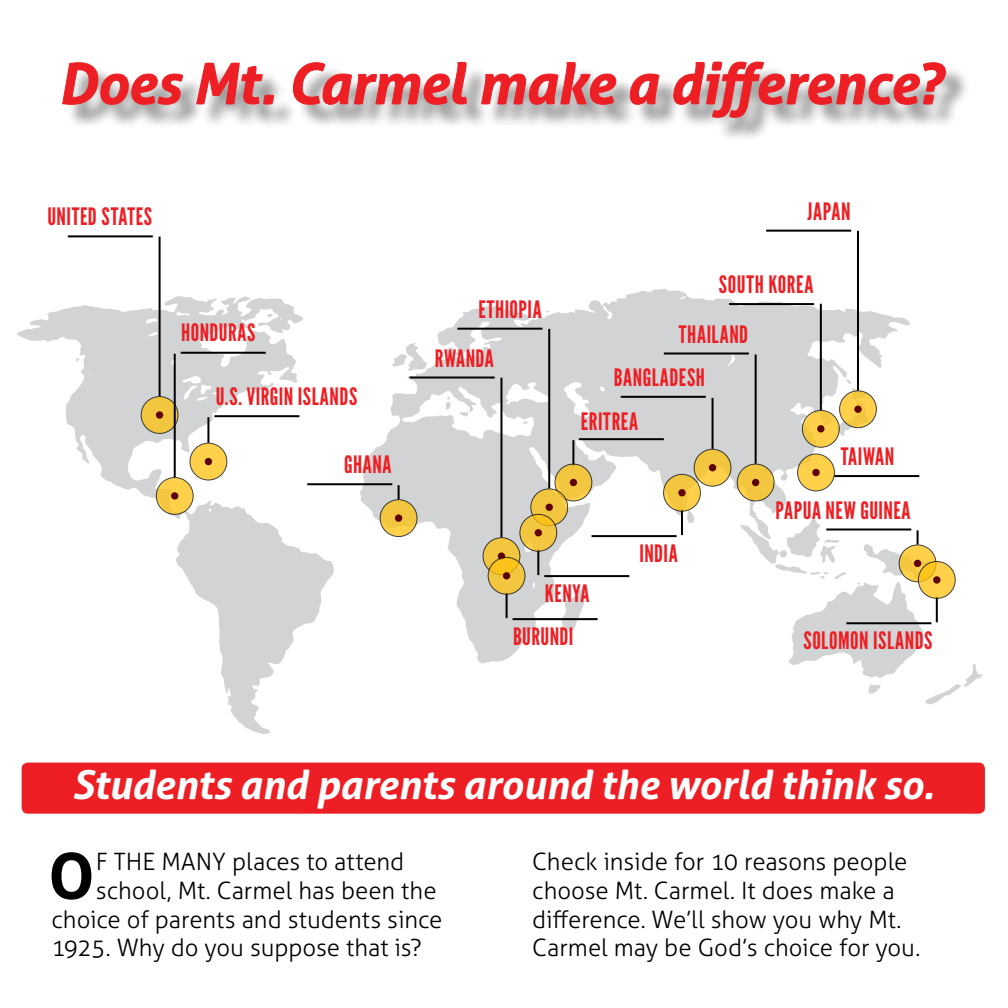
<style>
.page{position:relative;width:1008px;height:1008px;background:#fff}
.page>*{position:absolute;margin:0;border:0;box-sizing:border-box;transform-origin:0 0}
.t1{font:700 63.8px "Aller";color:#000}
.t2{font:italic 700 56px "Aller";letter-spacing:-.01em;color:#ed1f24}
.t3{font:italic 700 40px "Aller";letter-spacing:-.005em;color:#fff}
.t4{font:300 24px/28.8px "Aller";letter-spacing:-.005em;color:#000}
.t5{font:24px "League Gothic";letter-spacing:.025em;color:#ed1f24}
</style>
<div class="page">
<svg style="left:360px;top:289px;width:550px;height:375px"></svg>
<svg style="left:837px;top:379px;width:31px;height:57px"></svg>
<svg style="left:686px;top:510px;width:10px;height:13px"></svg>
<svg style="left:561px;top:586px;width:26px;height:46px"></svg>
<svg style="left:523px;top:421px;width:5px;height:4px"></svg>
<svg style="left:460px;top:411px;width:8px;height:6px"></svg>
<svg style="left:446px;top:395px;width:5px;height:16px"></svg>
<svg style="left:392px;top:343px;width:35px;height:29px"></svg>
<svg style="left:17px;top:296px;width:317px;height:438px"></svg>
<svg style="left:267px;top:312px;width:6px;height:6px"></svg>
<svg style="left:237px;top:330px;width:5px;height:4px"></svg>
<svg style="left:76px;top:357px;width:3px;height:4px"></svg>
<div style="left:65px;top:64px;width:906px;height:79px;background:#000;opacity:.45"></div>
<svg style="left:62px;top:62px;width:122px;height:43px"></svg>
<svg style="left:196px;top:62px;width:78px;height:43px"></svg>
<svg style="left:292px;top:61px;width:175px;height:44px"></svg>
<svg style="left:480px;top:61px;width:137px;height:44px"></svg>
<svg style="left:629px;top:73px;width:31px;height:32px"></svg>
<svg style="left:673px;top:61px;width:273px;height:57px"></svg>
<div style="left:22px;top:763px;width:963px;height:51px;background:#ed1f24;border-radius:6px"></div>
<hr style="left:572px;top:440px;width:2px;height:26px;background:#000">
<svg style="left:555px;top:464px;width:37px;height:37px"></svg>
<div style="left:555px;top:464px;width:37px;height:37px;border:1px solid #000;border-radius:50%"></div>
<div style="left:570px;top:479px;width:7px;height:7px;background:#5e0000;border-radius:50%"></div>
<hr style="left:579px;top:438px;width:85px;height:2px;background:#000">
<svg style="left:141px;top:397px;width:37px;height:36px"></svg>
<div style="left:141px;top:396px;width:37px;height:38px;border:1px solid #000;border-radius:50%"></div>
<hr style="left:159px;top:237px;width:2px;height:159px;background:#000">
<hr style="left:68px;top:235px;width:85px;height:2px;background:#000">
<div style="left:156px;top:411px;width:7px;height:8px;background:#5e0000;border-radius:50%"></div>
<svg style="left:156px;top:478px;width:37px;height:36px"></svg>
<div style="left:156px;top:477px;width:37px;height:38px;border:1px solid #000;border-radius:50%"></div>
<div style="left:171px;top:492px;width:7px;height:8px;background:#5e0000;border-radius:50%"></div>
<hr style="left:174px;top:354px;width:2px;height:123px;background:#000">
<hr style="left:181px;top:352px;width:85px;height:2px;background:#000">
<svg style="left:483px;top:538px;width:37px;height:37px"></svg>
<div style="left:483px;top:537px;width:37px;height:38px;border:1px solid #000;border-radius:50%"></div>
<div style="left:498px;top:552px;width:7px;height:8px;background:#5e0000;border-radius:50%"></div>
<hr style="left:500px;top:378px;width:2px;height:159px;background:#000">
<hr style="left:410px;top:377px;width:85px;height:2px;background:#000">
<svg style="left:531px;top:489px;width:37px;height:37px"></svg>
<div style="left:531px;top:489px;width:37px;height:37px;border:1px solid #000;border-radius:50%"></div>
<div style="left:546px;top:504px;width:7px;height:7px;background:#5e0000;border-radius:50%"></div>
<hr style="left:548px;top:329px;width:2px;height:159px;background:#000">
<hr style="left:457px;top:328px;width:85px;height:2px;background:#000">
<svg style="left:694px;top:449px;width:37px;height:37px"></svg>
<div style="left:694px;top:449px;width:37px;height:37px;border:1px solid #000;border-radius:50%"></div>
<div style="left:709px;top:464px;width:7px;height:7px;background:#5e0000;border-radius:50%"></div>
<hr style="left:712px;top:398px;width:2px;height:51px;background:#000">
<hr style="left:621px;top:396px;width:85px;height:2px;background:#000">
<svg style="left:737px;top:464px;width:37px;height:37px"></svg>
<div style="left:737px;top:464px;width:37px;height:37px;border:1px solid #000;border-radius:50%"></div>
<div style="left:752px;top:479px;width:7px;height:7px;background:#5e0000;border-radius:50%"></div>
<hr style="left:755px;top:355px;width:2px;height:109px;background:#000">
<hr style="left:664px;top:353px;width:85px;height:2px;background:#000">
<svg style="left:802px;top:410px;width:37px;height:37px"></svg>
<div style="left:802px;top:410px;width:38px;height:38px;border:1px solid #000;border-radius:50%"></div>
<div style="left:817px;top:425px;width:8px;height:8px;background:#5e0000;border-radius:50%"></div>
<hr style="left:820px;top:304px;width:2px;height:106px;background:#000">
<hr style="left:729px;top:303px;width:85px;height:2px;background:#000">
<svg style="left:840px;top:391px;width:36px;height:37px"></svg>
<div style="left:839px;top:391px;width:38px;height:37px;border:1px solid #000;border-radius:50%"></div>
<div style="left:854px;top:406px;width:8px;height:7px;background:#5e0000;border-radius:50%"></div>
<hr style="left:857px;top:231px;width:2px;height:159px;background:#000">
<hr style="left:766px;top:230px;width:85px;height:2px;background:#000">
<svg style="left:740px;top:517px;width:243px;height:187px"></svg>
<hr style="left:826px;top:529px;width:85px;height:2px;background:#000">
<svg style="left:798px;top:454px;width:36px;height:37px"></svg>
<div style="left:797px;top:454px;width:38px;height:37px;border:1px solid #000;border-radius:50%"></div>
<div style="left:812px;top:469px;width:8px;height:7px;background:#5e0000;border-radius:50%"></div>
<hr style="left:834px;top:475px;width:85px;height:2px;background:#000">
<hr style="left:506px;top:593px;width:2px;height:25px;background:#000">
<svg style="left:488px;top:557px;width:37px;height:37px"></svg>
<div style="left:488px;top:557px;width:37px;height:37px;border:1px solid #000;border-radius:50%"></div>
<div style="left:503px;top:572px;width:7px;height:7px;background:#5e0000;border-radius:50%"></div>
<hr style="left:513px;top:618px;width:85px;height:2px;background:#000">
<svg style="left:190px;top:443px;width:37px;height:37px"></svg>
<div style="left:190px;top:443px;width:37px;height:37px;border:1px solid #000;border-radius:50%"></div>
<div style="left:205px;top:458px;width:7px;height:7px;background:#5e0000;border-radius:50%"></div>
<hr style="left:207px;top:417px;width:2px;height:26px;background:#000">
<hr style="left:214px;top:415px;width:85px;height:2px;background:#000">
<svg style="left:380px;top:500px;width:37px;height:37px"></svg>
<div style="left:380px;top:499px;width:37px;height:38px;border:1px solid #000;border-radius:50%"></div>
<div style="left:395px;top:514px;width:7px;height:8px;background:#5e0000;border-radius:50%"></div>
<svg style="left:398px;top:485px;width:2px;height:14px"></svg>
<hr style="left:307px;top:483px;width:85px;height:2px;background:#000">
<hr style="left:936px;top:597px;width:2px;height:25px;background:#000">
<svg style="left:918px;top:562px;width:37px;height:36px"></svg>
<div style="left:918px;top:561px;width:37px;height:38px;border:1px solid #000;border-radius:50%"></div>
<div style="left:933px;top:576px;width:7px;height:8px;background:#5e0000;border-radius:50%"></div>
<hr style="left:846px;top:622px;width:85px;height:2px;background:#000">
<hr style="left:537px;top:549px;width:2px;height:26px;background:#000">
<svg style="left:520px;top:514px;width:37px;height:37px"></svg>
<div style="left:520px;top:514px;width:37px;height:37px;border:1px solid #000;border-radius:50%"></div>
<div style="left:535px;top:529px;width:7px;height:7px;background:#5e0000;border-radius:50%"></div>
<hr style="left:544px;top:575px;width:85px;height:2px;background:#000">
<hr style="left:681px;top:510px;width:2px;height:25px;background:#000">
<svg style="left:664px;top:474px;width:36px;height:37px"></svg>
<div style="left:663px;top:474px;width:38px;height:37px;border:1px solid #000;border-radius:50%"></div>
<div style="left:678px;top:489px;width:8px;height:7px;background:#5e0000;border-radius:50%"></div>
<hr style="left:592px;top:535px;width:85px;height:2px;background:#000">
<h2 class="t2" style="left:58px;top:49px;width:886px">Does Mt. Carmel make a difference?</h2>
<p class="t5" style="left:47px;top:203px;width:106px">UNITED STATES</p>
<p class="t5" style="left:181px;top:318px;width:76px">HONDURAS</p>
<p class="t5" style="left:216px;top:382px;width:143px">U.S. VIRGIN ISLANDS</p>
<p class="t5" style="left:344px;top:450px;width:49px">GHANA</p>
<p class="t5" style="left:808px;top:197px;width:44px">JAPAN</p>
<p class="t5" style="left:478px;top:295px;width:65px">ETHIOPIA</p>
<p class="t5" style="left:435px;top:344px;width:60px">RWANDA</p>
<p class="t5" style="left:719px;top:270px;width:96px">SOUTH KOREA</p>
<p class="t5" style="left:679px;top:320px;width:71px">THAILAND</p>
<p class="t5" style="left:614px;top:363px;width:93px">BANGLADESH</p>
<p class="t5" style="left:581px;top:407px;width:59px">ERITREA</p>
<p class="t5" style="left:640px;top:539px;width:40px">INDIA</p>
<p class="t5" style="left:841px;top:442px;width:55px">TAIWAN</p>
<p class="t5" style="left:775px;top:496px;width:137px">PAPUA NEW GUINEA</p>
<p class="t5" style="left:545px;top:579px;width:46px">KENYA</p>
<p class="t5" style="left:513px;top:622px;width:62px">BURUNDI</p>
<p class="t5" style="left:803px;top:626px;width:131px">SOLOMON ISLANDS</p>
<h3 class="t3" style="left:73px;top:760px;width:863px">Students and parents around the world think so.</h3>
<h1 class="t1" style="left:48px;top:837px;width:48px">O</h1>
<p class="t4" style="left:96px;top:847px;width:310px">F THE MANY places to attend</p>
<p class="t4" style="left:96px;top:876px;width:342px">school, Mt. Carmel has been the</p>
<p class="t4" style="left:52px;top:905px;width:392px">choice of parents and students since</p>
<p class="t4" style="left:52px;top:934px;width:372px">1925. Why do you suppose that is?</p>
<p class="t4" style="left:532px;top:847px;width:389px">Check inside for 10 reasons people choose Mt. Carmel. It does make a difference. We’ll show you why Mt.<br>Carmel may be God’s choice for you.</p>
</div>
